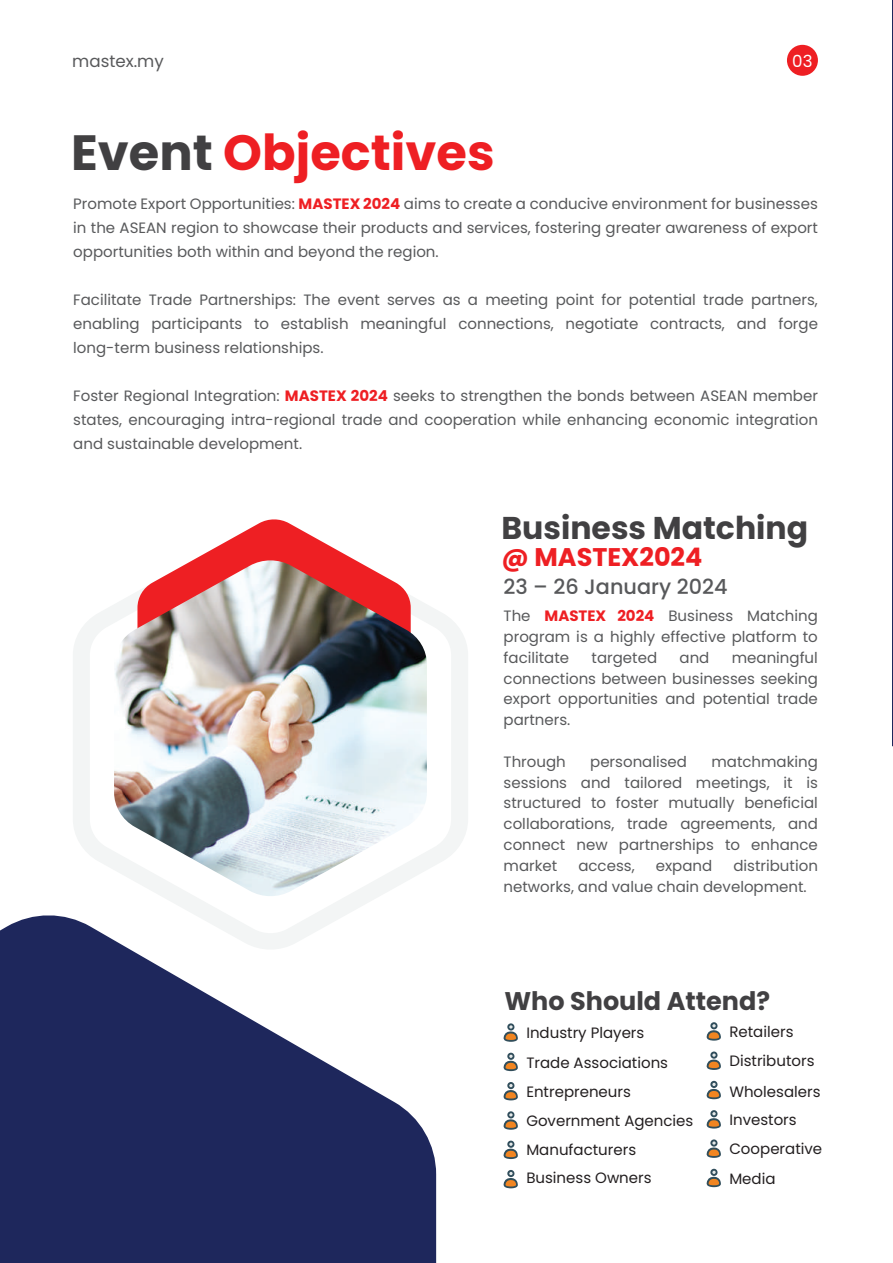
<style>
.page{position:relative;width:893px;height:1263px;background:#fff}
.page>*{position:absolute;margin:0;border:0;box-sizing:border-box;transform-origin:0 0}
.t1{font:700 49.5px "Poppins";color:#ee1f23}
.t2{font:700 31.5px "Poppins";color:#414042}
.t3{font:700 25.5px "Poppins";color:#414042}
.t4{font:700 25.5px "Poppins";color:#ee1f23}
.t5{font:500 20.85px "Poppins";color:#58595b}
.t6{font:16.65px "Poppins";color:#58595b}
.t7{font:16.65px "Poppins";color:#fff}
.t8{font:15px/20.9px "Poppins";color:#58595b;text-align:justify}
.t9{font:15px/29.2px "Poppins";color:#231f20}
.s1{color:#414042}
.s2{font-weight:700;color:#ee1f23}
</style>
<div class="page">
<svg style="left:892px;top:0;width:1px;height:747px"></svg>
<svg style="left:0;top:915px;width:436px;height:348px;fill:#1e275c"></svg>
<svg style="left:73px;top:605px;width:395px;height:344px"></svg>
<svg style="left:193px;top:519px;width:162px;height:41px;fill:#ee1f23"></svg>
<img style="left:114px;top:560px;width:313px;height:338px">
<svg style="left:503px;top:1023px;width:15px;height:19px"></svg>
<svg style="left:503px;top:1082px;width:15px;height:18px"></svg>
<svg style="left:503px;top:1111px;width:15px;height:19px"></svg>
<svg style="left:503px;top:1053px;width:15px;height:18px"></svg>
<svg style="left:706px;top:1081px;width:15px;height:18px"></svg>
<svg style="left:706px;top:1110px;width:15px;height:18px"></svg>
<svg style="left:706px;top:1139px;width:15px;height:19px"></svg>
<svg style="left:706px;top:1169px;width:15px;height:18px"></svg>
<svg style="left:503px;top:1141px;width:15px;height:18px"></svg>
<svg style="left:503px;top:1170px;width:15px;height:18px"></svg>
<svg style="left:706px;top:1022px;width:15px;height:19px"></svg>
<svg style="left:706px;top:1051px;width:15px;height:19px"></svg>
<div style="left:787px;top:45px;width:31px;height:31px;background:#ee1f23;border-radius:50%"></div>
<p class="t6" style="left:72px;top:50px;width:93px">mastex.my</p>
<p class="t7" style="left:792px;top:49px;width:22px">03</p>
<h1 class="t1" style="left:71px;top:118px;width:425px"><span class="s1">Event</span> Objectives</h1>
<p class="t8" style="left:73px;top:192px;width:746px;line-height:24px">Promote Export Opportunities: <span class="s2">MASTEX 2024</span> aims to create a conducive environment for businesses in the ASEAN region to showcase their products and services, fostering greater awareness of export opportunities both within and beyond the region.</p>
<p class="t8" style="left:73px;top:288px;width:746px;line-height:24px">Facilitate Trade Partnerships: The event serves as a meeting point for potential trade partners, enabling participants to establish meaningful connections, negotiate contracts, and forge long-term business relationships.</p>
<p class="t8" style="left:73px;top:384px;width:746px;line-height:24px">Foster Regional Integration: <span class="s2">MASTEX 2024</span> seeks to strengthen the bonds between ASEAN member states, encouraging intra-regional trade and cooperation while enhancing economic integration and sustainable development.</p>
<h2 class="t2" style="left:501px;top:506px;width:308px">Business Matching</h2>
<h3 class="t4" style="left:501px;top:539px;width:202px">@ MASTEX2024</h3>
<h3 class="t5" style="left:503px;top:572px;width:225px">23 – 26 January 2024</h3>
<p class="t8" style="left:504px;top:605px;width:316px">The <span class="s2">MASTEX 2024</span> Business Matching program is a highly effective platform to facilitate</p>
<p class="t8" style="left:504px;top:647px;width:316px;text-indent:228px">meaningful connections between businesses seeking export opportunities and potential trade partners.</p>
<p class="t8" style="left:504px;top:751px;width:64px">Through</p>
<p class="t8" style="left:590px;top:751px;width:98px">personalised</p>
<p class="t8" style="left:592px;top:647px;width:67px">targeted</p>
<p class="t8" style="left:679px;top:647px;width:31px">and</p>
<p class="t8" style="left:504px;top:751px;width:316px;text-indent:208px">matchmaking sessions and tailored meetings, it is structured to foster mutually beneficial collaborations, trade agreements, and connect new partnerships to enhance market</p>
<p class="t8" style="left:504px;top:855px;width:316px;text-indent:230px">distribution networks, and value chain development.</p>
<p class="t8" style="left:578px;top:855px;width:58px">access,</p>
<p class="t8" style="left:656px;top:855px;width:58px">expand</p>
<h3 class="t3" style="left:504px;top:983px;width:267px">Who Should Attend?</h3>
<p class="t9" style="left:526px;top:1018px;width:120px">Industry Players</p>
<p class="t9" style="left:526px;top:1048px;width:143px">Trade Associations</p>
<p class="t9" style="left:526px;top:1077px;width:169px">Entrepreneurs<br>Government Agencies</p>
<p class="t9" style="left:526px;top:1135px;width:111px">Manufacturers</p>
<p class="t9" style="left:526px;top:1163px;width:127px">Business Owners</p>
<p class="t9" style="left:729px;top:1017px;width:87px">Retailers<br>Distributors</p>
<p class="t9" style="left:729px;top:1077px;width:93px">Wholesalers</p>
<p class="t9" style="left:729px;top:1105px;width:94px">Investors<br>Cooperative<br>Media</p>
</div>
